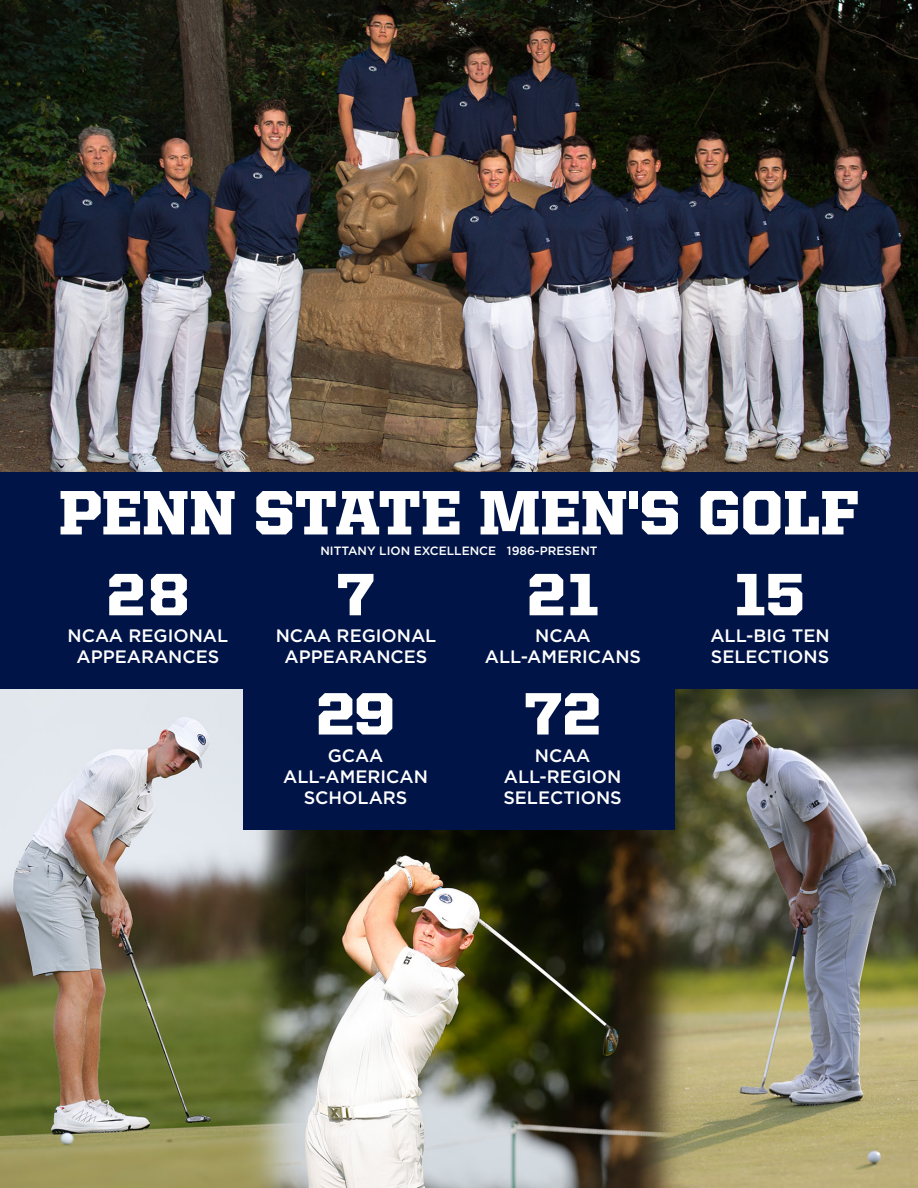
<style>
.page{position:relative;width:918px;height:1188px;background:#fff}
.page>*{position:absolute;margin:0;border:0;box-sizing:border-box;transform-origin:0 0}
.t1{font:900 63px "United Serif Reg";color:#fff}
.t2{font:900 60px "United Serif Reg";color:#fff}
.t3{font:500 18px/21px "Gotham";color:#fff;text-align:center}
.t4{font:500 12px "Gotham";color:#fff}
</style>
<div class="page">
<img style="left:0;top:0;width:918px;height:1187px">
<div style="left:0;top:472px;width:918px;height:96px;background:#001447"></div>
<div style="left:0;top:566px;width:918px;height:122px;background:#001447"></div>
<div style="left:243px;top:683px;width:432px;height:147px;background:#001447"></div>
<p class="t1" style="left:59px;top:478px;width:802px">PENN STATE MEN'S GOLF</p>
<p class="t4" style="left:320px;top:542px;width:279px">NITTANY LION EXCELLENCE 1986-PRESENT</p>
<p class="t2" style="left:107px;top:561px;width:84px">28</p>
<p class="t3" style="left:68px;top:625px;width:162px">NCAA REGIONAL</p>
<p class="t3" style="left:77px;top:646px;width:144px">APPEARANCES</p>
<p class="t2" style="left:337px;top:561px;width:40px">7</p>
<p class="t3" style="left:276px;top:625px;width:162px">NCAA REGIONAL</p>
<p class="t3" style="left:285px;top:646px;width:144px">APPEARANCES</p>
<p class="t2" style="left:527px;top:561px;width:74px">21</p>
<p class="t3" style="left:485px;top:625px;width:158px">NCAA<br>ALL-AMERICANS</p>
<p class="t2" style="left:736px;top:561px;width:70px">15</p>
<p class="t3" style="left:710px;top:625px;width:121px;text-align:left">ALL-BIG TEN<br>SELECTIONS</p>
<p class="t2" style="left:316px;top:681px;width:80px">29</p>
<p class="t3" style="left:328px;top:744px;width:57px">GCAA</p>
<p class="t3" style="left:283px;top:765px;width:146px">ALL-AMERICAN<br>SCHOLARS</p>
<p class="t2" style="left:525px;top:681px;width:77px">72</p>
<p class="t3" style="left:504px;top:744px;width:119px">NCAA<br>ALL-REGION</p>
<p class="t3" style="left:503px;top:786px;width:120px">SELECTIONS</p>
</div>
